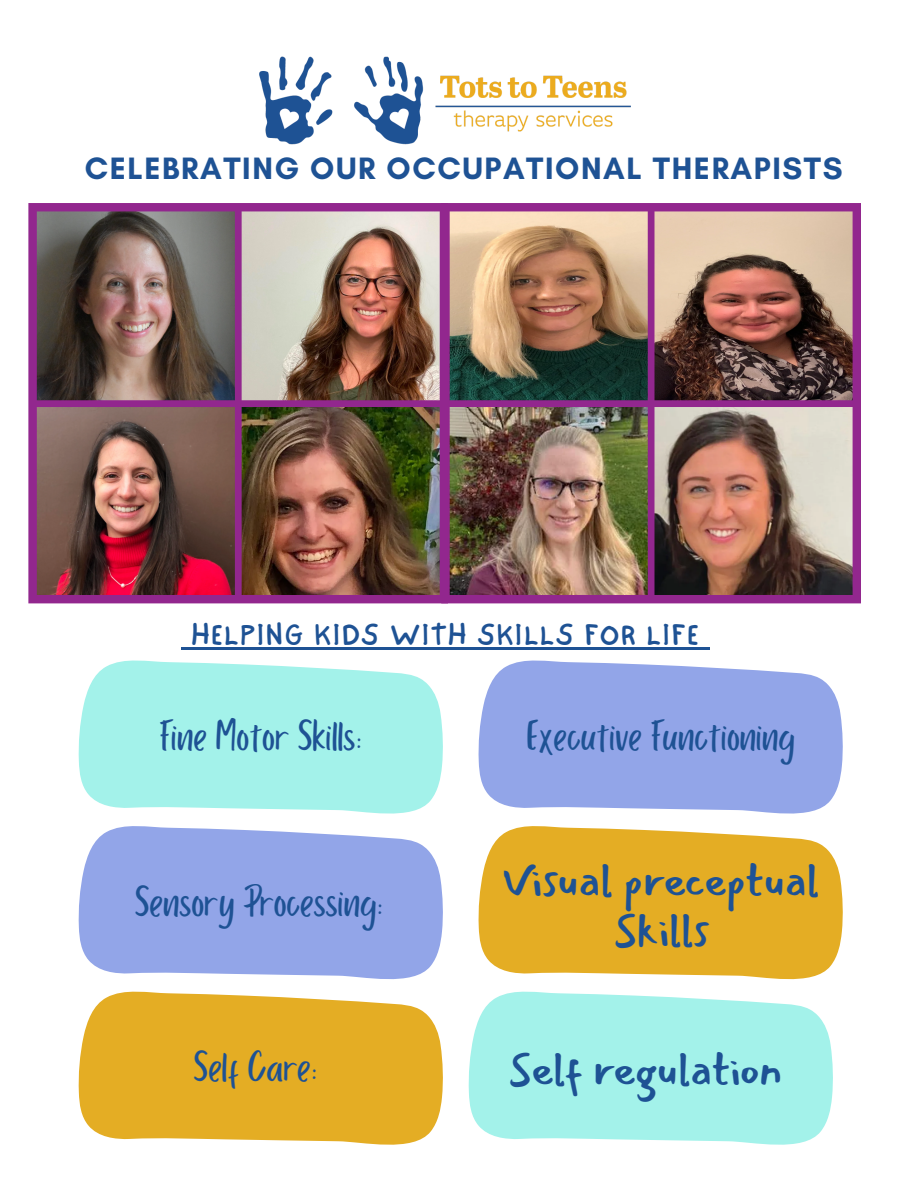
<style>
.page{position:relative;width:918px;height:1188px;background:#fff}
.page>*{position:absolute;margin:0;border:0;box-sizing:border-box;transform-origin:0 0}
.t1{font:45px "Porcelain";color:#1e5294}
.t2{font:45px/49.5px "Mansalva";color:#1e5294;text-align:center}
.t3{font:700 31.5px "Glacial Indifference";letter-spacing:.05em;color:#1e5294}
.t4{font:31.5px "NF One Little Font Regular";letter-spacing:.05em;color:#1e5294}
</style>
<div class="page">
<img style="left:259px;top:56px;width:372px;height:89px">
<img style="left:28px;top:203px;width:413px;height:400px">
<img style="left:441px;top:203px;width:420px;height:400px">
<svg style="left:181px;top:647px;width:10px;height:2px"></svg>
<hr style="left:191px;top:647px;width:509px;height:2px;background:#1e5294">
<svg style="left:700px;top:647px;width:10px;height:2px"></svg>
<svg style="left:478px;top:660px;width:365px;height:154px;background:#9daeea"></svg>
<svg style="left:478px;top:826px;width:365px;height:154px;background:#e6b53b"></svg>
<svg style="left:468px;top:991px;width:365px;height:154px;background:#acf3ec"></svg>
<svg style="left:78px;top:660px;width:365px;height:154px;background:#acf3ec"></svg>
<svg style="left:78px;top:826px;width:365px;height:154px;background:#9daeea"></svg>
<svg style="left:78px;top:991px;width:365px;height:154px;background:#e6b53b"></svg>
<p class="t3" style="left:85px;top:149px;width:759px">CELEBRATING OUR OCCUPATIONAL THERAPISTS</p>
<p class="t4" style="left:191px;top:615px;width:509px">HELPING KIDS WITH SKILLS FOR LIFE</p>
<p class="t1" style="left:159px;top:712px;width:205px">Fine Motor Skills:</p>
<p class="t1" style="left:135px;top:878px;width:251px">Sensory Processing:</p>
<p class="t1" style="left:527px;top:712px;width:270px">Executive Functioning</p>
<p class="t2" style="left:503px;top:856px;width:318px">Visual preceptual<br>Skills</p>
<p class="t1" style="left:194px;top:1043px;width:126px">Self Care:</p>
<p class="t2" style="left:508px;top:1045px;width:276px">Self regulation</p>
</div>
